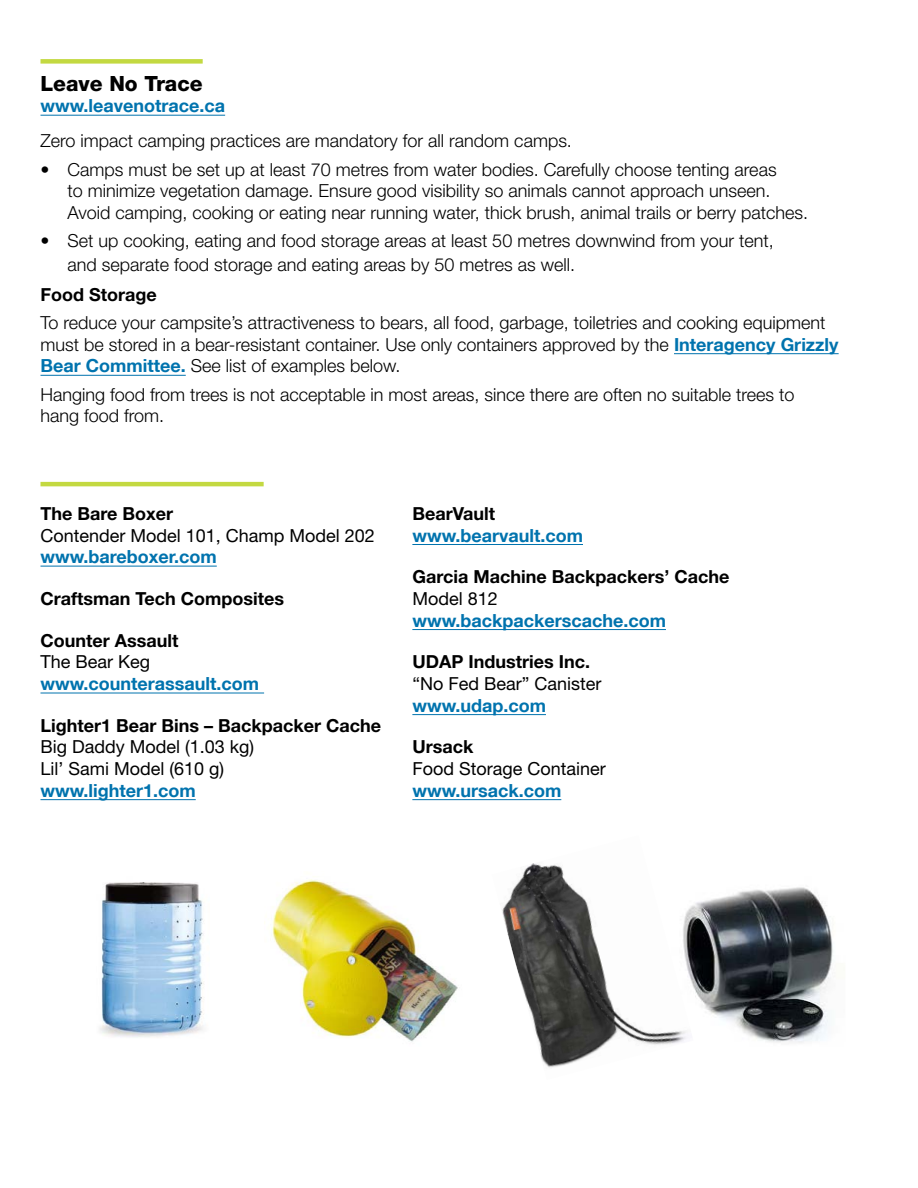
<style>
.page{position:relative;width:918px;height:1188px;background:#fff}
.page>*{position:absolute;margin:0;border:0;box-sizing:border-box;transform-origin:0 0}
.t1{font:800 21px "Helvetica Neue LT Std";color:#000}
.t2{font:300 18px/21.6px "Helvetica Neue LT Std";color:#000}
.t3{font:700 18px "Helvetica Neue LT Std";color:#000}
.t4{font:700 18px "Helvetica Neue LT";color:#0073ae}
.t5{font:18px/21.6px "Helvetica Neue LT Std";color:#000}
.s1{font-family:"Helvetica Neue LT";font-weight:700;color:#0073ae}
</style>
<div class="page">
<div style="left:40px;top:59px;width:163px;height:5px;background:#c3d941"></div>
<hr style="left:40px;top:115px;width:185px;height:1px;background:#0073ae">
<hr style="left:674px;top:353px;width:165px;height:1px;background:#0073ae">
<hr style="left:40px;top:375px;width:146px;height:1px;background:#0073ae">
<hr style="left:40px;top:566px;width:177px;height:1px;background:#0073ae">
<hr style="left:40px;top:693px;width:224px;height:1px;background:#0073ae">
<hr style="left:40px;top:799px;width:156px;height:1px;background:#0073ae">
<hr style="left:412px;top:544px;width:171px;height:1px;background:#0073ae">
<hr style="left:412px;top:629px;width:254px;height:1px;background:#0073ae">
<hr style="left:412px;top:714px;width:134px;height:1px;background:#0073ae">
<hr style="left:412px;top:799px;width:149px;height:1px;background:#0073ae">
<hr style="left:40px;top:482px;width:224px;height:4px;background:#c3d941">
<img style="left:272px;top:876px;width:186px;height:166px">
<img style="left:693px;top:887px;width:140px;height:156px">
<img style="left:100px;top:882px;width:104px;height:156px">
<img style="left:502px;top:863px;width:191px;height:205px">
<p class="t1" style="left:40px;top:71px;width:164px">Leave No Trace</p>
<p class="t4" style="left:40px;top:95px;width:186px">www.leavenotrace.ca</p>
<p class="t2" style="left:40px;top:130px;width:533px">Zero impact camping practices are mandatory for all random camps.</p>
<p class="t2" style="left:68px;top:158px;width:742px;text-indent:-27px">• Camps must be set up at least 70 metres from water bodies. Carefully choose tenting areas<br>to minimize vegetation damage. Ensure good visibility so animals cannot approach unseen.<br>Avoid camping, cooking or eating near running water, thick brush, animal trails or berry patches.</p>
<p class="t2" style="left:68px;top:229px;width:708px;line-height:23.4px;text-indent:-27px">• Set up cooking, eating and food storage areas at least 50 metres downwind from your tent, and separate food storage and eating areas by 50 metres as well.</p>
<p class="t3" style="left:40px;top:283px;width:118px">Food Storage</p>
<p class="t2" style="left:40px;top:312px;width:800px">To reduce your campsite’s attractiveness to bears, all food, garbage, toiletries and cooking equipment must be stored in a bear-resistant container. Use only containers approved by the <span class="s1">Interagency Grizzly<br>Bear Committee.</span> See list of examples below.</p>
<p class="t2" style="left:40px;top:383px;width:755px">Hanging food from trees is not acceptable in most areas, since there are often no suitable trees to hang food from.</p>
<p class="t3" style="left:40px;top:502px;width:134px">The Bare Boxer</p>
<p class="t5" style="left:40px;top:524px;width:336px">Contender Model 101, Champ Model 202</p>
<p class="t4" style="left:40px;top:546px;width:178px">www.bareboxer.com</p>
<p class="t3" style="left:40px;top:587px;width:245px">Craftsman Tech Composites</p>
<p class="t3" style="left:40px;top:629px;width:140px">Counter Assault</p>
<p class="t5" style="left:40px;top:651px;width:111px">The Bear Keg</p>
<p class="t4" style="left:40px;top:672px;width:220px">www.counterassault.com</p>
<p class="t3" style="left:40px;top:714px;width:342px">Lighter1 Bear Bins – Backpacker Cache</p>
<p class="t5" style="left:40px;top:736px;width:215px">Big Daddy Model (1.03 kg)<br>Lil’ Sami Model (610 g)</p>
<p class="t4" style="left:40px;top:779px;width:157px">www.lighter1.com</p>
<p class="t3" style="left:412px;top:502px;width:84px">BearVault</p>
<p class="t4" style="left:412px;top:524px;width:172px">www.bearvault.com</p>
<p class="t3" style="left:412px;top:566px;width:318px">Garcia Machine Backpackers’ Cache</p>
<p class="t5" style="left:412px;top:588px;width:87px">Model 812</p>
<p class="t4" style="left:412px;top:609px;width:255px">www.backpackerscache.com</p>
<p class="t3" style="left:412px;top:651px;width:179px">UDAP Industries Inc.</p>
<p class="t5" style="left:412px;top:673px;width:190px">“No Fed Bear” Canister</p>
<p class="t4" style="left:412px;top:694px;width:135px">www.udap.com</p>
<p class="t3" style="left:412px;top:736px;width:63px">Ursack</p>
<p class="t5" style="left:412px;top:758px;width:195px">Food Storage Container</p>
<p class="t4" style="left:412px;top:779px;width:150px">www.ursack.com</p>
</div>
